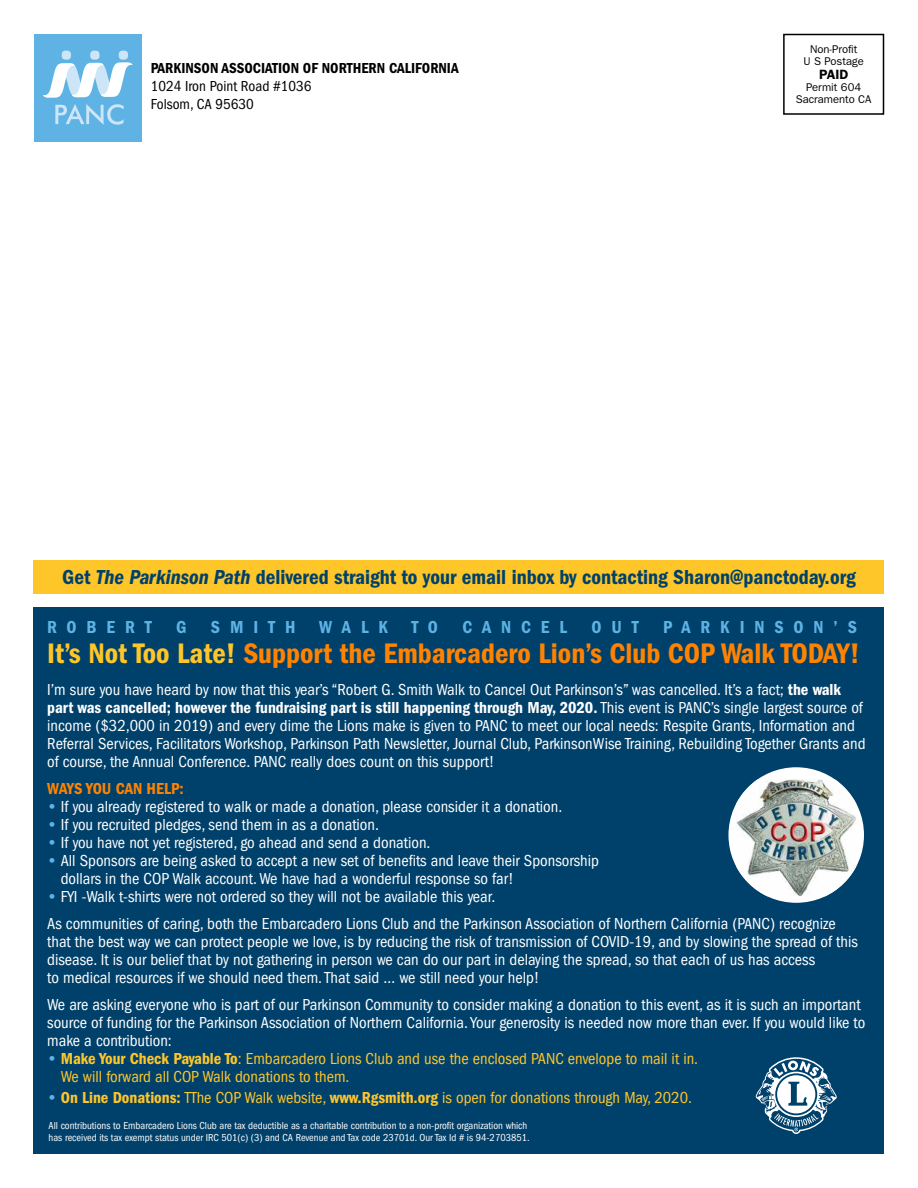
<style>
.page{position:relative;width:918px;height:1188px;background:#fff}
.page>*{position:absolute;margin:0;border:0;box-sizing:border-box;transform-origin:0 0}
.t1{font:29.25px "ITC Franklin Gothic Std Dm Cd";color:#ff8300}
.t2{font:21px "ITC Franklin Gothic Std Dm Cd";color:#00416b}
.t3{font:18px "ITC Franklin Gothic Std Dm Cd";letter-spacing:.55em;color:#5eb3e4}
.t4{font:condensed 16.5px/18px "ITC Franklin Gothic Std";color:#fff}
.t5{font:condensed 16.5px/18px "ITC Franklin Gothic Std";color:#ffc629}
.t6{font:16.5px "ITC Franklin Gothic Std Dm Cd";color:#fff}
.t7{font:16.5px "ITC Franklin Gothic Std Dm Cd";color:#ff8300}
.t8{font:15px "ITC Franklin Gothic Std Dm Cd";color:#000}
.t9{font:condensed 15px/18px "ITC Franklin Gothic Std";color:#000}
.t10{font:600 13.5px "ITC Franklin Gothic Std";color:#000}
.t11{font:11.25px/12px "ITC Franklin Gothic Std";color:#000;text-align:center}
.t12{font:condensed 10.5px/12px "ITC Franklin Gothic Std";color:#fff}
.s1{font-family:"ITC Franklin Gothic Std Dm Cd It"}
.s2{color:#ffc629}
.s3{font-family:"ITC Franklin Gothic Std Dm Cd";font-stretch:normal}
.s4{font-family:"ITC Franklin Gothic Std";font-stretch:condensed}
.s5{font-weight:600;font-stretch:normal;color:#5eb3e4}
</style>
<div class="page">
<div style="left:34px;top:34px;width:108px;height:108px;background:#5eb3e4"></div>
<div style="left:62px;top:51px;width:9px;height:9px;background:#cce5f7;border-radius:3px"></div>
<div style="left:90px;top:51px;width:9px;height:9px;background:#cce5f7;border-radius:3px"></div>
<div style="left:119px;top:51px;width:9px;height:9px;background:#cce5f7;border-radius:3px"></div>
<svg style="left:55px;top:104px;width:69px;height:21px"></svg>
<svg style="left:43px;top:62px;width:90px;height:36px"></svg>
<div style="left:783px;top:34px;width:101px;height:81px;border:2px solid #000"></div>
<div style="left:34px;top:560px;width:850px;height:34px;background:#ffc629"></div>
<div style="left:34px;top:608px;width:850px;height:546px;background:#00416b"></div>
<svg style="left:756px;top:1057px;width:81px;height:77px"></svg>
<div style="left:728px;top:767px;width:136px;height:136px;background:#fff;border-radius:50%"></div>
<img style="left:736px;top:779px;width:120px;height:117px">
<p class="t8" style="left:151px;top:60px;width:309px">PARKINSON ASSOCIATION OF NORTHERN CALIFORNIA</p>
<p class="t9" style="left:151px;top:77px;width:162px">1024 Iron Point Road #1036<br>Folsom, CA 95630</p>
<p class="t11" style="left:804px;top:43px;width:62px">Non-Profit<br>U S Postage</p>
<p class="t10" style="left:819px;top:67px;width:31px">PAID</p>
<p class="t11" style="left:796px;top:81px;width:77px">Permit 604<br>Sacramento CA</p>
<p class="t2" style="left:62px;top:565px;width:795px">Get <span class="s1">The Parkinson Path</span> delivered straight to your email inbox by contacting Sharon@panctoday.org</p>
<p class="t3" style="left:47px;top:617px;width:106px">ROBERT</p>
<p class="t3" style="left:176px;top:617px;width:12px">G</p>
<p class="t3" style="left:211px;top:617px;width:86px">SMITH</p>
<p class="t3" style="left:319px;top:617px;width:70px">WALK</p>
<p class="t3" style="left:412px;top:617px;width:28px">T O</p>
<p class="t3" style="left:462px;top:617px;width:106px">CANCEL</p>
<p class="t3" style="left:591px;top:617px;width:49px">OUT</p>
<p class="t3" style="left:663px;top:617px;width:195px">PARKINSON’S</p>
<h1 class="t1" style="left:47px;top:637px;width:814px"><span class="s2">It’s Not Too Late!</span> Support the Embarcadero Lion’s Club COP Walk TODAY!</h1>
<p class="t4" style="left:47px;top:681px;width:795px">I’m sure you have heard by now that this year’s “Robert G. Smith Walk to Cancel Out Parkinson’s” was cancelled. It’s a fact; <span class="s3">the walk</span></p>
<p class="t6" style="left:47px;top:698px;width:817px">part was cancelled; however the fundraising part is still happening through May, 2020. <span class="s4">This event is PANC’s single largest source of</span></p>
<p class="t4" style="left:47px;top:717px;width:820px">income ($32,000 in 2019) and every dime the Lions make is given to PANC to meet our local needs: Respite Grants, Information and<br>Referral Services, Facilitators Workshop, Parkinson Path Newsletter, Journal Club, ParkinsonWise Training, Rebuilding Together Grants and of course, the Annual Conference. PANC really does count on this support!</p>
<p class="t7" style="left:47px;top:779px;width:138px">WAYS YOU CAN HELP:</p>
<p class="t4" style="left:47px;top:798px;width:517px"><span class="s5">•</span> If you already registered to walk or made a donation, please consider it a donation.</p>
<p class="t4" style="left:47px;top:816px;width:333px"><span class="s5">•</span> If you recruited pledges, send them in as a donation.</p>
<p class="t4" style="left:47px;top:834px;width:385px"><span class="s5">•</span> If you have not yet registered, go ahead and send a donation.</p>
<p class="t4" style="left:61px;top:852px;width:540px;text-indent:-13px"><span class="s5">•</span> All Sponsors are being asked to accept a new set of benefits and leave their Sponsorship dollars in the COP Walk account. We have had a wonderful response so far!</p>
<p class="t4" style="left:47px;top:883px;width:790px;line-height:27px"><span class="s5">•</span> FYI -Walk t-shirts were not ordered so they will not be available this year.<br>As communities of caring, both the Embarcadero Lions Club and the Parkinson Association of Northern California (PANC) recognize</p>
<p class="t4" style="left:47px;top:933px;width:812px">that the best way we can protect people we love, is by reducing the risk of transmission of COVID-19, and by slowing the spread of this disease. It is our belief that by not gathering in person we can do our part in delaying the spread, so that each of us has access<br>to medical resources if we should need them. That said … we still need your help!</p>
<p class="t4" style="left:47px;top:996px;width:820px">We are asking everyone who is part of our Parkinson Community to consider making a donation to this event, as it is such an important source of funding for the Parkinson Association of Northern California. Your generosity is needed now more than ever. If you would like to make a contribution:</p>
<p class="t5" style="left:61px;top:1050px;width:639px;text-indent:-13px"><span class="s5">•</span> <span class="s3">Make Your Check Payable To</span>: Embarcadero Lions Club and use the enclosed PANC envelope to mail it in.<br>We will forward all COP Walk donations to them.</p>
<p class="t5" style="left:47px;top:1089px;width:646px"><span class="s5">•</span> <span class="s3">On Line Donations:</span> TThe COP Walk website, <span class="s3">www.Rgsmith.org</span> is open for donations through May, 2020.</p>
<p class="t12" style="left:49px;top:1119px;width:483px">All contributions to Embarcadero Lions Club are tax deductible as a charitable contribution to a non-profit organization which has received its tax exempt status under IRC 501(c) (3) and CA Revenue and Tax code 23701d. Our Tax Id # is 94-2703851.</p>
</div>
